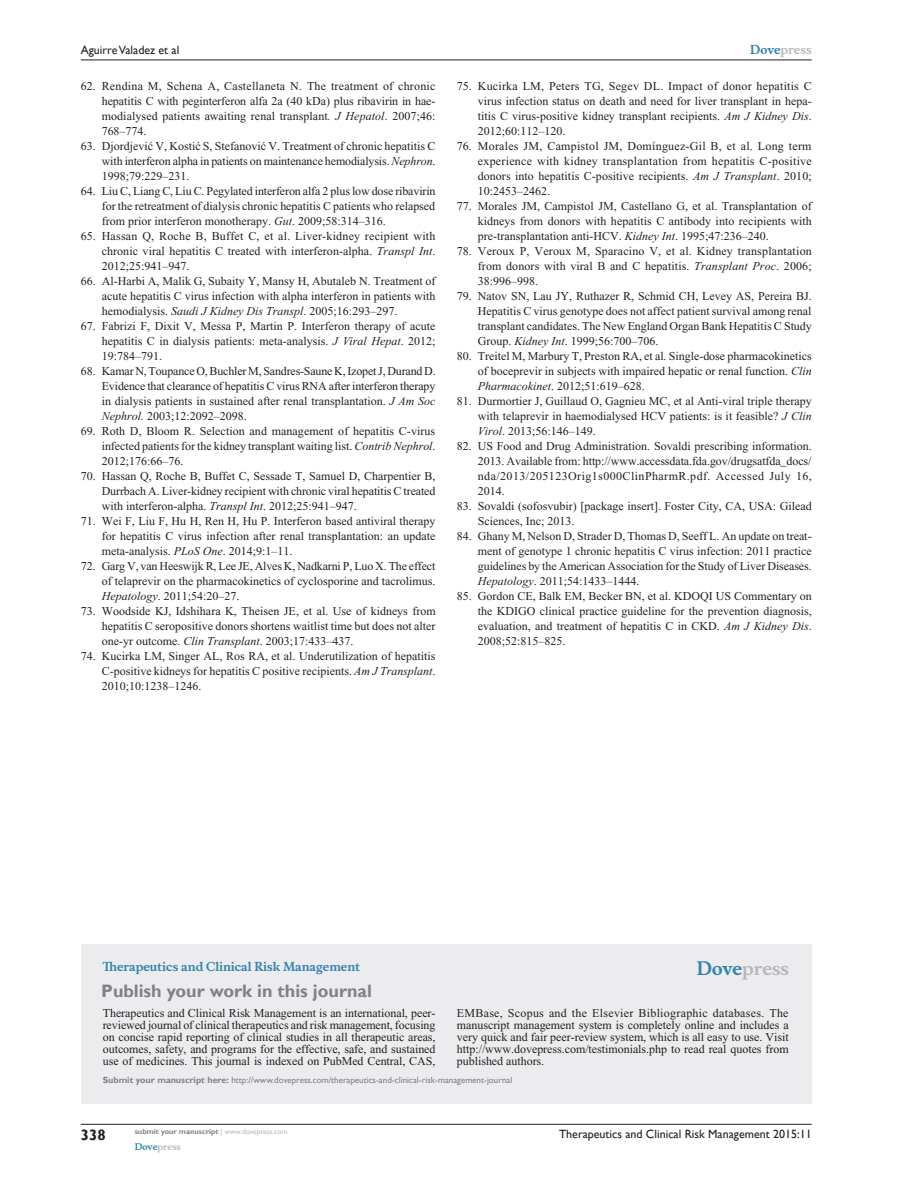
<style>
.page{position:relative;width:918px;height:1188px;background:#fff}
.page>*{position:absolute;margin:0;border:0;box-sizing:border-box;transform-origin:0 0}
.PromBx-H1{font:700 18px "Gill Sans";color:#808285}
.PromBx-Brand{font:700 18px "Musee";color:#b8b9bc}
.t1{font:700 15px "Gill Sans";color:#231f20}
.RefNL2{font:12px/15px "Times New Roman";color:#231f20;text-align:justify}
.PromBx-Tx{font:12px/12px "Times New Roman";letter-spacing:-.005em;color:#231f20;text-align:justify}
.t2{font:12px "Gill Sans";color:#231f20}
.PromBx-JrnlName{font:700 12px "Musee";color:#3485ae}
.t3{font:700 12px "Musee";color:#b8b9bc}
.PromBx-SubmitMssWebA{font:9px "Gill Sans";color:#808285}
.t4{font:700 9px "Musee";color:#b8b9bc}
.t5{font:700 7.5px "Gill Sans";color:#808285}
.s1{font-style:italic}
.s2{font-style:inherit}
.s3{color:#3485ae}
.s4{font-weight:700}
.s5{font-weight:400;color:#b8b9bc}
</style>
<div class="page">
<div style="left:81px;top:944px;width:731px;height:159px;background:#ececee"></div>
<hr style="left:81px;top:1124px;width:731px;height:1px;background:#231f20">
<hr style="left:81px;top:60px;width:731px;height:1px;background:#231f20">
<p class="t2" style="left:81px;top:43px;width:100px">Aguirre Valadez et al</p>
<p class="RefNL2" style="left:102px;top:79px;width:335px;text-indent:-21px">62. Rendina M, Schena A, Castellaneta N. The treatment of chronic hepatitis C with peginterferon alfa 2a (40 kDa) plus ribavirin in hae&shy;modialysed patients awaiting renal transplant<span class="s1">. J Hepatol</span>. 2007;46:<br>768–774.</p>
<p class="RefNL2" style="left:102px;top:139px;width:335px;text-indent:-21px">63. Djordjevi<span class="s2">ć</span> V, Kosti<span class="s2">ć</span> S, Stefanovi<span class="s2">ć</span> V. Treatment of chronic hepatitis C with interferon alpha in patients on maintenance hemodialysis. <span class="s1">Nephron</span>.<br>1998;79:229–231.</p>
<p class="RefNL2" style="left:102px;top:184px;width:335px;text-indent:-21px">64. Liu C, Liang C, Liu C. Pegylated interferon alfa 2 plus low dose ribavirin for the retreatment of dialysis chronic hepatitis C patients who relapsed from prior interferon monotherapy. <span class="s1">Gut</span>. 2009;58:314–316.</p>
<p class="RefNL2" style="left:102px;top:229px;width:335px;text-indent:-21px">65. Hassan Q, Roche B, Buffet C, et al. Liver-kidney recipient with chronic viral hepatitis C treated with interferon-alpha. <span class="s1">Transpl Int</span>.<br>2012;25:941–947.</p>
<p class="RefNL2" style="left:102px;top:274px;width:337px;text-indent:-21px">66. Al-Harbi A, Malik G, Subaity Y, Mansy H, Abutaleb N. Treatment of acute hepatitis C virus infection with alpha interferon in patients with hemodialysis. <span class="s1">Saudi J Kidney Dis Transpl</span>. 2005;16:293–297.</p>
<p class="RefNL2" style="left:102px;top:319px;width:335px;text-indent:-21px">67. F abrizi F, Dixit V, Messa P, Martin P. Interferon therapy of acute hepatitis C in dialysis patients: meta-analysis. <span class="s1">J Viral Hepat</span>. 2012; 19:784–791.</p>
<p class="RefNL2" style="left:102px;top:364px;width:336px;text-indent:-21px">68. Kamar N, Toupance O, Buchler M, Sandres-Saune K, Izopet J, Durand D.<br>Evidence that clearance of hepatitis C virus RNA after interferon therapy in dialysis patients in sustained after renal transplantation. <span class="s1">J Am Soc Nephrol.</span> 2003;12:2092–2098.</p>
<p class="RefNL2" style="left:102px;top:424px;width:335px;text-indent:-21px">69. Roth D, Bloom R. Selection and management of hepatitis C-virus infected patients for the kidney transplant waiting list. <span class="s1">Contrib Nephrol</span>.<br>2012;176:66–76.</p>
<p class="RefNL2" style="left:102px;top:469px;width:335px;text-indent:-21px">70. Hassan Q, Roche B, Buffet C, Sessade T, Samuel D, Charpentier B, Durrbach A. Liver-kidney recipient with chronic viral hepatitis C treated with interferon-alpha. <span class="s1">Transpl Int</span>. 2012;25:941–947.</p>
<p class="RefNL2" style="left:102px;top:514px;width:335px;text-indent:-21px">71. Wei F, Liu F, Hu H, Ren H, Hu P. Interferon based antiviral therapy for hepatitis C virus infection after renal transplantation: an update meta-analysis. <span class="s1">PLoS One</span>. 2014;9:1–11.</p>
<p class="RefNL2" style="left:102px;top:559px;width:335px;text-indent:-21px">72. Garg V, van Heeswijk R, Lee JE, Alves K, Nadkarni P, Luo X. The effect of telaprevir on the pharmacokinetics of cyclosporine and tacrolimus.<br><span class="s1">Hepatology</span>. 2011;54:20–27.</p>
<p class="RefNL2" style="left:102px;top:604px;width:336px;text-indent:-21px">73. Woodside KJ, Idshihara K, Theisen JE, et al. Use of kidneys from hepatitis C seropositive donors shortens waitlist time but does not alter one-yr outcome. <span class="s1">Clin Transplant</span>. 2003;17:433–437.</p>
<p class="RefNL2" style="left:102px;top:649px;width:335px;text-indent:-21px">74. Kucirka LM, Singer AL, Ros RA, et al. Underutilization of hepatitis C-positive kidneys for hepatitis C positive recipients. <span class="s1">Am J Transplant</span>.<br>2010;10:1238–1246.</p>
<p class="t3" style="left:750px;top:43px;width:63px"><span class="s3">Dove</span>press</p>
<p class="RefNL2" style="left:478px;top:79px;width:336px;text-indent:-21px">75. Kucirka LM, Peters TG, Segev DL. Impact of donor hepatitis C virus infection status on death and need for liver transplant in hepa&shy;titis C virus-positive kidney transplant recipients. <span class="s1">Am J Kidney Dis</span>.<br>2012;60:112–120.</p>
<p class="RefNL2" style="left:478px;top:139px;width:335px;text-indent:-21px">76. Morales JM, Campistol JM, Domínguez-Gil B, et al. Long term experience with kidney transplantation from hepatitis C-positive donors into hepatitis C-positive recipients. <span class="s1">Am J Transplant</span>. 2010; 10:2453–2462.</p>
<p class="RefNL2" style="left:478px;top:199px;width:337px;text-indent:-21px">77. Morales JM, Campistol JM, Castellano G, et al. Transplantation of kidneys from donors with hepatitis C antibody into recipients with pre-transplantation anti-HCV. <span class="s1">Kidney Int</span>. 1995;47:236–240.</p>
<p class="RefNL2" style="left:478px;top:244px;width:335px;text-indent:-21px">78. Veroux P, Veroux M, Sparacino V, et al. Kidney transplantation from donors with viral B and C hepatitis. <span class="s1">Transplant Proc</span>. 2006; 38:996–998.</p>
<p class="RefNL2" style="left:478px;top:289px;width:335px;text-indent:-21px">79. Natov SN, Lau JY, Ruthazer R, Schmid CH, Levey AS, Pereira BJ.<br>Hepatitis C virus genotype does not affect patient survival among renal transplant candidates. The New England Organ Bank Hepatitis C Study Group. <span class="s1">Kidney Int</span>. 1999;56:700–706.</p>
<p class="RefNL2" style="left:478px;top:349px;width:335px;text-indent:-21px">80. Treitel M, Marbury T, Preston RA, et al. Single-dose pharmacokinetics of boceprevir in subjects with impaired hepatic or renal function. <span class="s1">Clin Pharmacokinet</span>. 2012;51:619–628.</p>
<p class="RefNL2" style="left:478px;top:394px;width:335px;text-indent:-21px">81. Durmortier J, Guillaud O, Gagnieu MC, et al Anti-viral triple therapy with telaprevir in haemodialysed HCV patients: is it feasible? <span class="s1">J Clin Virol</span>. 2013;56:146–149.</p>
<p class="RefNL2" style="left:478px;top:439px;width:336px;text-indent:-21px">82. US Food and Drug Administration. Sovaldi prescribing information.<br>2013. Available from: http://www.accessdata.fda.gov/drugsatfda_docs/ nda/2013/205123Orig1s000ClinPharmR.pdf. Accessed July 16, 2014.</p>
<p class="RefNL2" style="left:478px;top:499px;width:335px;text-indent:-21px">83. Sovaldi (sofosvubir) [package insert]. Foster City, CA, USA: Gilead<br>Sciences, Inc; 2013.</p>
<p class="RefNL2" style="left:478px;top:529px;width:335px;text-indent:-21px">84. Ghany M, Nelson D, Strader D, Thomas D, Seeff L. An update on treat&shy;ment of genotype 1 chronic hepatitis C virus infection: 2011 practice guidelines by the American Association for the Study of Liver Diseases.<br><span class="s1">Hepatology</span>. 2011;54:1433–1444.</p>
<p class="RefNL2" style="left:478px;top:589px;width:335px;text-indent:-21px">85. Gordon CE, Balk EM, Becker BN, et al. KDOQI US Commentary on the KDIGO clinical practice guideline for the prevention diagnosis, evaluation, and treatment of hepatitis C in CKD. <span class="s1">Am J Kidney Dis</span>.<br>2008;52:815–825.</p>
<p class="PromBx-JrnlName" style="left:103px;top:959px;width:259px">Therapeutics and Clinical Risk Management</p>
<p class="PromBx-H1" style="left:101px;top:980px;width:272px">Publish your work in this journal</p>
<p class="PromBx-Brand" style="left:697px;top:958px;width:94px"><span class="s3">Dove</span>press</p>
<p class="PromBx-Tx" style="left:103px;top:1007px;width:334px">Therapeutics and Clinical Risk Management is an international, peer&shy;reviewed journal of clinical therapeutics and risk management, focusing on concise rapid reporting of clinical studies in all therapeutic areas, outcomes, safety, and programs for the effective, safe, and sustained use of medicines. This journal is indexed on PubMed Central, CAS,</p>
<p class="PromBx-Tx" style="left:457px;top:1007px;width:333px">EMBase, Scopus and the Elsevier Bibliographic databases. The manuscript management system is completely online and includes a very quick and fair peer-review system, which is all easy to use. Visit http://www.dovepress.com/testimonials.php to read real quotes from published authors.</p>
<p class="PromBx-SubmitMssWebA" style="left:103px;top:1075px;width:411px"><span class="s4">Submit your manuscript here:</span> http://www.dovepress.com/therapeutics-and-clinical-risk-management-journal</p>
<p class="t1" style="left:81px;top:1126px;width:26px">338</p>
<p class="t5" style="left:135px;top:1127px;width:154px">submit your manuscript <span class="s5">| www.dovepress.com</span></p>
<p class="t4" style="left:135px;top:1141px;width:48px"><span class="s3">Dove</span>press</p>
<p class="t2" style="left:559px;top:1127px;width:254px">Therapeutics and Clinical Risk Management 2015:11</p>
</div>
